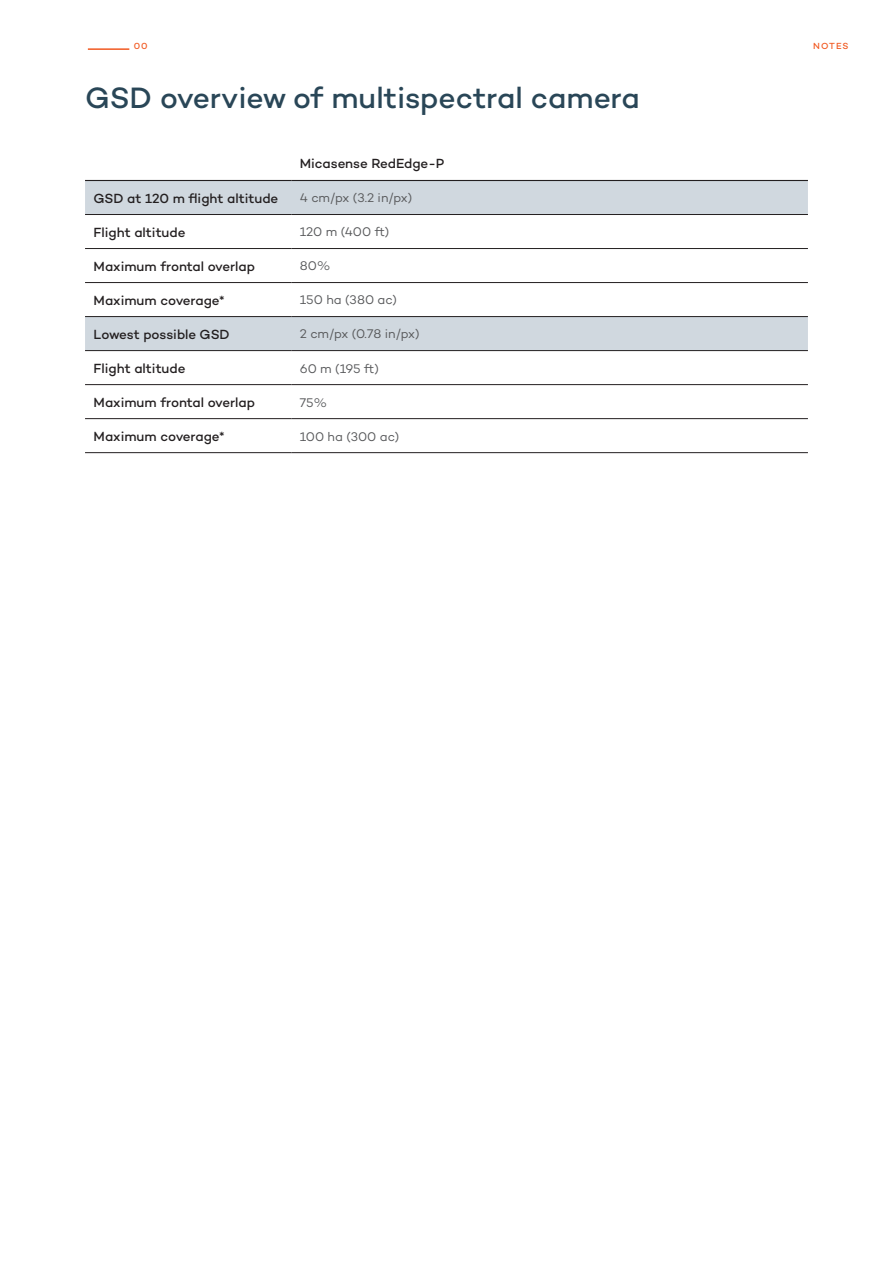
<style>
.page{position:relative;width:893px;height:1263px;background:#fff}
.page>*{position:absolute;margin:0;border:0;box-sizing:border-box;transform-origin:0 0}
.t1{font:500 30px "Campton";color:#294657}
.t2{font:500 13.5px "Campton";color:#231f20}
.t3{font:12.75px "Campton";letter-spacing:-.005em;color:#57585a}
.t4{font:500 9px "Campton";letter-spacing:.12em;color:#f15921}
</style>
<div class="page">
<svg style="left:85px;top:181px;width:723px;height:169px"></svg>
<hr style="left:85px;top:384px;width:206px;height:1px;background:#231f20">
<hr style="left:85px;top:418px;width:206px;height:1px;background:#231f20">
<hr style="left:291px;top:384px;width:517px;height:1px;background:#231f20">
<hr style="left:291px;top:418px;width:517px;height:1px;background:#231f20">
<hr style="left:85px;top:248px;width:206px;height:1px;background:#231f20">
<hr style="left:291px;top:248px;width:517px;height:1px;background:#231f20">
<hr style="left:85px;top:282px;width:206px;height:1px;background:#231f20">
<hr style="left:291px;top:282px;width:517px;height:1px;background:#231f20">
<hr style="left:85px;top:214px;width:206px;height:1px;background:#231f20">
<hr style="left:291px;top:214px;width:517px;height:1px;background:#231f20">
<hr style="left:85px;top:316px;width:206px;height:1px;background:#231f20">
<hr style="left:85px;top:350px;width:206px;height:1px;background:#231f20">
<hr style="left:291px;top:350px;width:517px;height:1px;background:#231f20">
<hr style="left:291px;top:316px;width:517px;height:1px;background:#231f20">
<hr style="left:85px;top:452px;width:206px;height:1px;background:#231f20">
<hr style="left:291px;top:452px;width:517px;height:1px;background:#231f20">
<hr style="left:85px;top:180px;width:206px;height:1px;background:#231f20">
<hr style="left:291px;top:180px;width:517px;height:1px;background:#231f20">
<hr style="left:88px;top:48px;width:41px;height:2px;background:#f15921">
<p class="t4" style="left:134px;top:41px;width:16px">00</p>
<p class="t4" style="left:813px;top:41px;width:37px">NOTES</p>
<h1 class="t1" style="left:85px;top:79px;width:556px">GSD overview of multispectral camera</h1>
<p class="t2" style="left:300px;top:155px;width:146px">Micasense RedEdge-P</p>
<p class="t2" style="left:94px;top:190px;width:186px">GSD at 120 m flight altitude</p>
<p class="t3" style="left:300px;top:190px;width:114px">4 cm/px (3.2 in/px)</p>
<p class="t2" style="left:94px;top:224px;width:94px">Flight altitude</p>
<p class="t3" style="left:300px;top:224px;width:91px">120 m (400 ft)</p>
<p class="t2" style="left:94px;top:258px;width:163px">Maximum frontal overlap</p>
<p class="t3" style="left:300px;top:258px;width:32px">80%</p>
<p class="t2" style="left:94px;top:292px;width:132px">Maximum coverage*</p>
<p class="t3" style="left:300px;top:292px;width:99px">150 ha (380 ac)</p>
<p class="t2" style="left:94px;top:326px;width:138px">Lowest possible GSD</p>
<p class="t3" style="left:300px;top:326px;width:121px">2 cm/px (0.78 in/px)</p>
<p class="t2" style="left:94px;top:360px;width:94px">Flight altitude</p>
<p class="t3" style="left:300px;top:360px;width:81px">60 m (195 ft)</p>
<p class="t2" style="left:94px;top:394px;width:163px">Maximum frontal overlap</p>
<p class="t3" style="left:300px;top:394px;width:29px">75%</p>
<p class="t2" style="left:94px;top:428px;width:132px">Maximum coverage*</p>
<p class="t3" style="left:300px;top:428px;width:101px">100 ha (300 ac)</p>
</div>
